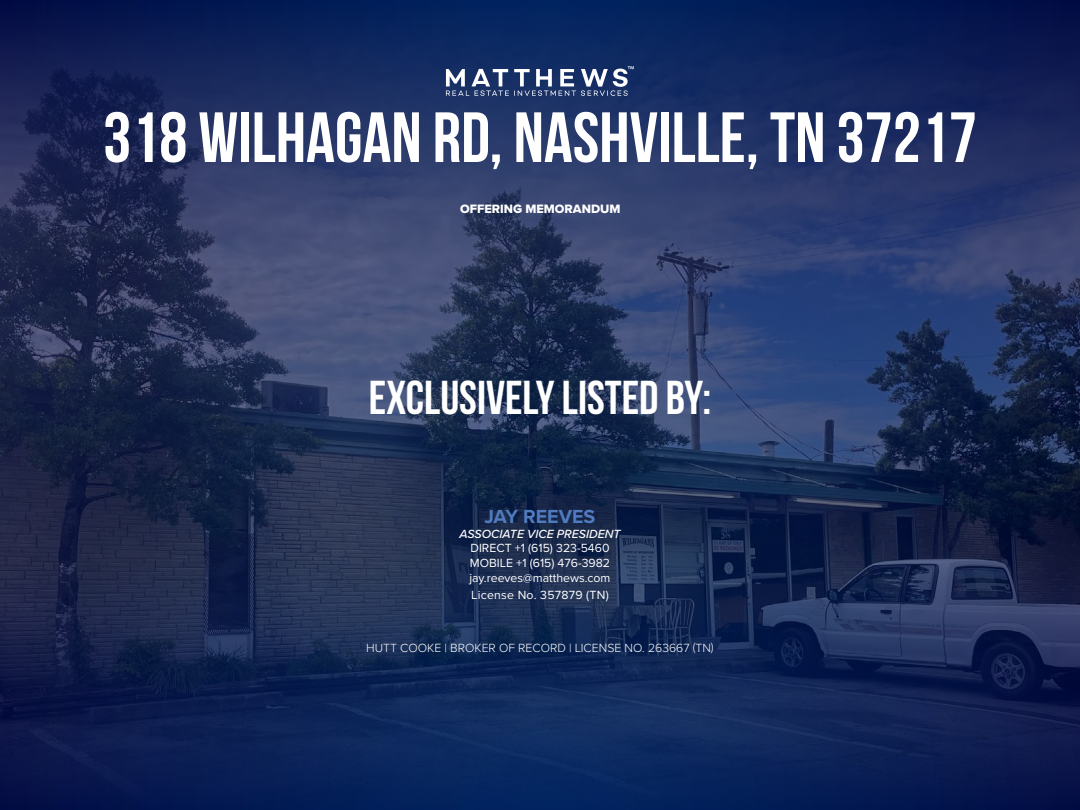
<style>
.page{position:relative;width:1080px;height:810px;background:#fff}
.page>*{position:absolute;margin:0;border:0;box-sizing:border-box;transform-origin:0 0}
.t1{font:700 70.88px "Bebas Neue";color:#fff}
.t2{font:700 47.5px "Bebas Neue";color:#fff}
.t3{font:700 19.62px "Proxima Nova";color:#507bbe}
.t4{font:12.62px "Proxima Nova Extrabld";color:#fff}
.t5{font:12.25px/14.8px "Proxima Nova";color:#fff;text-align:justify}
.t6{font:300 12.25px "Proxima Nova";color:#fff}
.t7{font:italic 500 12.25px "Proxima Nova";color:#fff}
.t8{font:12.25px "Proxima Nova";letter-spacing:.02em;color:#fff}
</style>
<div class="page">
<img style="left:0;top:253px;width:1080px;height:308px">
<img style="left:0;top:561px;width:1080px;height:249px">
<img style="left:0;top:0;width:1080px;height:253px">
<svg style="left:446px;top:66px;width:188px;height:30px"></svg>
<h1 class="t1" style="left:103px;top:99px;width:875px">318 WILHAGAN RD, NASHVILLE, TN 37217</h1>
<p class="t4" style="left:460px;top:199px;width:162px">OFFERING MEMORANDUM</p>
<h2 class="t2" style="left:369px;top:371px;width:344px">EXCLUSIVELY LISTED BY:</h2>
<h3 class="t3" style="left:485px;top:502px;width:112px">JAY REEVES</h3>
<p class="t7" style="left:459px;top:524px;width:163px">ASSOCIATE VICE PRESIDENT</p>
<p class="t5" style="left:469px;top:540px;width:143px">DIRECT +1 (615) 323-5460<br>MOBILE +1 (615) 476-3982 jay.reeves@matthews.com</p>
<p class="t8" style="left:471px;top:586px;width:139px">License No. 357879 (TN)</p>
<p class="t6" style="left:366px;top:639px;width:349px">HUTT COOKE | BROKER OF RECORD | LICENSE NO. 263667 (TN)</p>
</div>
